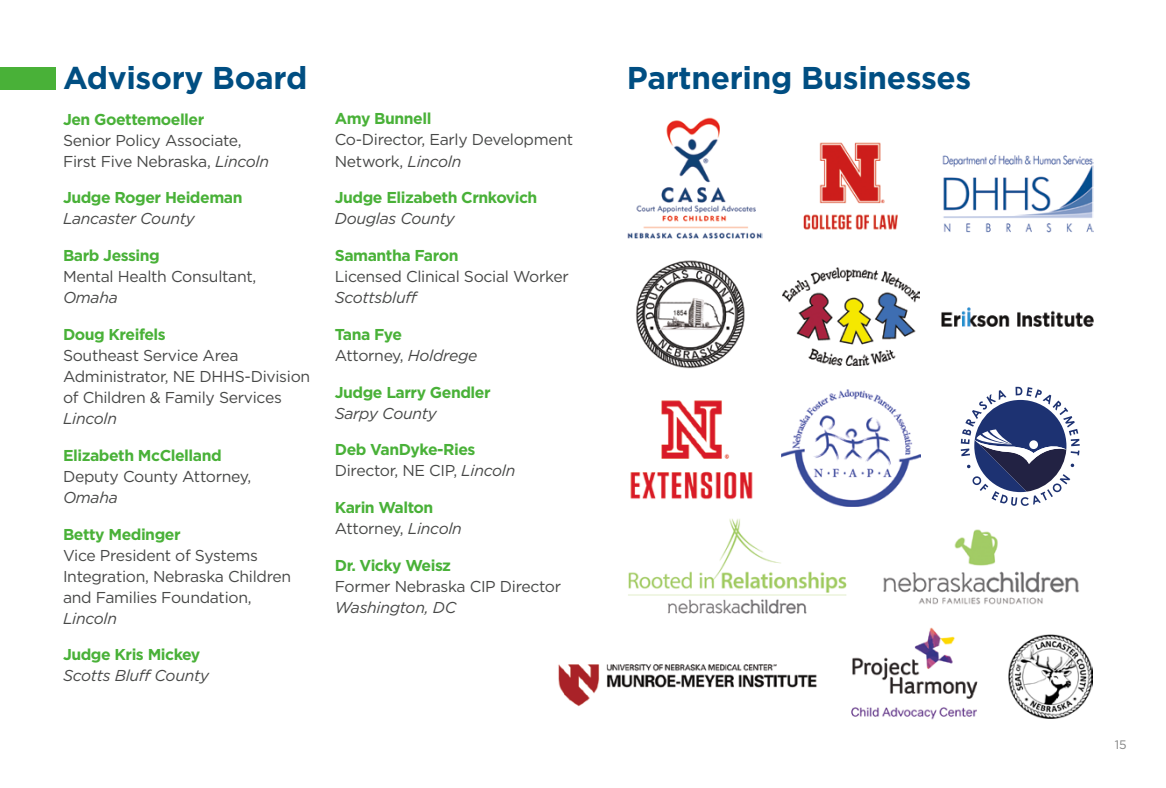
<style>
.page{position:relative;width:1166px;height:788px;background:#fff}
.page>*{position:absolute;margin:0;border:0;box-sizing:border-box;transform-origin:0 0}
.t1{font:700 31.5px "Gotham HTF";letter-spacing:-.01em;color:#004e82}
.t2{font:15.75px/21px "Gotham HTF";letter-spacing:-.02em;color:#474847}
.t3{font:700 15.75px/21px "Gotham HTF";letter-spacing:-.03em;color:#49b138}
.t4{font:italic 15.75px "Gotham HTF";letter-spacing:-.02em;color:#474847}
.t5{font:12.25px "Gotham HTF";color:#828383}
.s1{font-style:italic}
.s2{font-weight:700;color:#49b138}
.s3{font-weight:400;color:#474847}
.s4{font-weight:400;font-style:italic;color:#474847}
</style>
<div class="page">
<img style="left:627px;top:117px;width:135px;height:121px">
<img style="left:883px;top:529px;width:196px;height:76px">
<img style="left:628px;top:518px;width:219px;height:96px">
<img style="left:1008px;top:634px;width:84px;height:84px">
<img style="left:851px;top:627px;width:127px;height:93px">
<img style="left:558px;top:664px;width:259px;height:43px">
<img style="left:630px;top:400px;width:123px;height:100px">
<img style="left:782px;top:390px;width:138px;height:116px">
<svg style="left:960px;top:387px;width:119px;height:119px"></svg>
<img style="left:941px;top:307px;width:152px;height:19px">
<img style="left:942px;top:155px;width:151px;height:78px">
<img style="left:636px;top:260px;width:109px;height:108px">
<img style="left:803px;top:142px;width:95px;height:88px">
<img style="left:782px;top:267px;width:137px;height:98px">
<div style="left:0;top:67px;width:55px;height:22px;background:#49b138"></div>
<h1 class="t1" style="left:63px;top:60px;width:246px">Advisory Board</h1>
<h1 class="t1" style="left:627px;top:60px;width:346px">Partnering Businesses</h1>
<p class="t3" style="left:63px;top:108px;width:143px">Jen Goettemoeller</p>
<p class="t2" style="left:63px;top:129px;width:208px">Senior Policy Associate,<br>First Five Nebraska, <span class="s1">Lincoln</span></p>
<p class="t3" style="left:63px;top:187px;width:181px">Judge Roger Heideman</p>
<p class="t4" style="left:63px;top:210px;width:133px">Lancaster County</p>
<p class="t3" style="left:63px;top:245px;width:98px">Barb Jessing</p>
<p class="t2" style="left:63px;top:266px;width:195px">Mental Health Consultant,</p>
<p class="t4" style="left:63px;top:289px;width:56px">Omaha</p>
<p class="t3" style="left:63px;top:323px;width:104px">Doug Kreifels</p>
<p class="t2" style="left:63px;top:344px;width:249px">Southeast Service Area<br>Administrator, NE DHHS-Division of Children &amp; Family Services</p>
<p class="t4" style="left:63px;top:409px;width:56px">Lincoln</p>
<p class="t3" style="left:63px;top:444px;width:160px">Elizabeth McClelland</p>
<p class="t2" style="left:63px;top:465px;width:190px">Deputy County Attorney,</p>
<p class="t4" style="left:63px;top:488px;width:56px">Omaha</p>
<p class="t3" style="left:63px;top:523px;width:119px">Betty Medinger</p>
<p class="t2" style="left:63px;top:544px;width:229px">Vice President of Systems<br>Integration, Nebraska Children and Families Foundation,</p>
<p class="t4" style="left:63px;top:609px;width:56px">Lincoln</p>
<p class="t3" style="left:63px;top:643px;width:139px">Judge Kris Mickey</p>
<p class="t4" style="left:63px;top:667px;width:148px">Scotts Bluff County</p>
<p class="t3" style="left:335px;top:108px;width:98px">Amy Bunnell</p>
<p class="t2" style="left:335px;top:129px;width:240px">Co-Director, Early Development<br>Network, <span class="s1">Lincoln</span></p>
<p class="t3" style="left:335px;top:187px;width:204px">Judge Elizabeth Crnkovich</p>
<p class="t4" style="left:335px;top:210px;width:122px">Douglas County</p>
<p class="t3" style="left:335px;top:244px;width:125px">Samantha Faron</p>
<p class="t2" style="left:335px;top:266px;width:235px">Licensed Clinical Social Worker</p>
<p class="t4" style="left:335px;top:289px;width:84px">Scottsbluff</p>
<p class="t2" style="left:335px;top:323px;width:144px"><span class="s2">Tana Fye<br></span>Attorney, <span class="s1">Holdrege</span></p>
<p class="t3" style="left:335px;top:381px;width:157px">Judge Larry Gendler</p>
<p class="t4" style="left:335px;top:404px;width:103px">Sarpy County</p>
<p class="t3" style="left:335px;top:439px;width:182px">Deb VanDyke-Ries<br><span class="s3">Director, NE CIP,</span> <span class="s4">Lincoln</span></p>
<p class="t3" style="left:335px;top:496px;width:129px">Karin Walton<br><span class="s3">Attorney,</span> <span class="s4">Lincoln</span></p>
<p class="t3" style="left:335px;top:554px;width:118px">Dr. Vicky Weisz</p>
<p class="t2" style="left:335px;top:575px;width:228px">Former Nebraska CIP Director</p>
<p class="t4" style="left:335px;top:598px;width:123px">Washington, DC</p>
<p class="t5" style="left:1114px;top:737px;width:13px">15</p>
</div>
